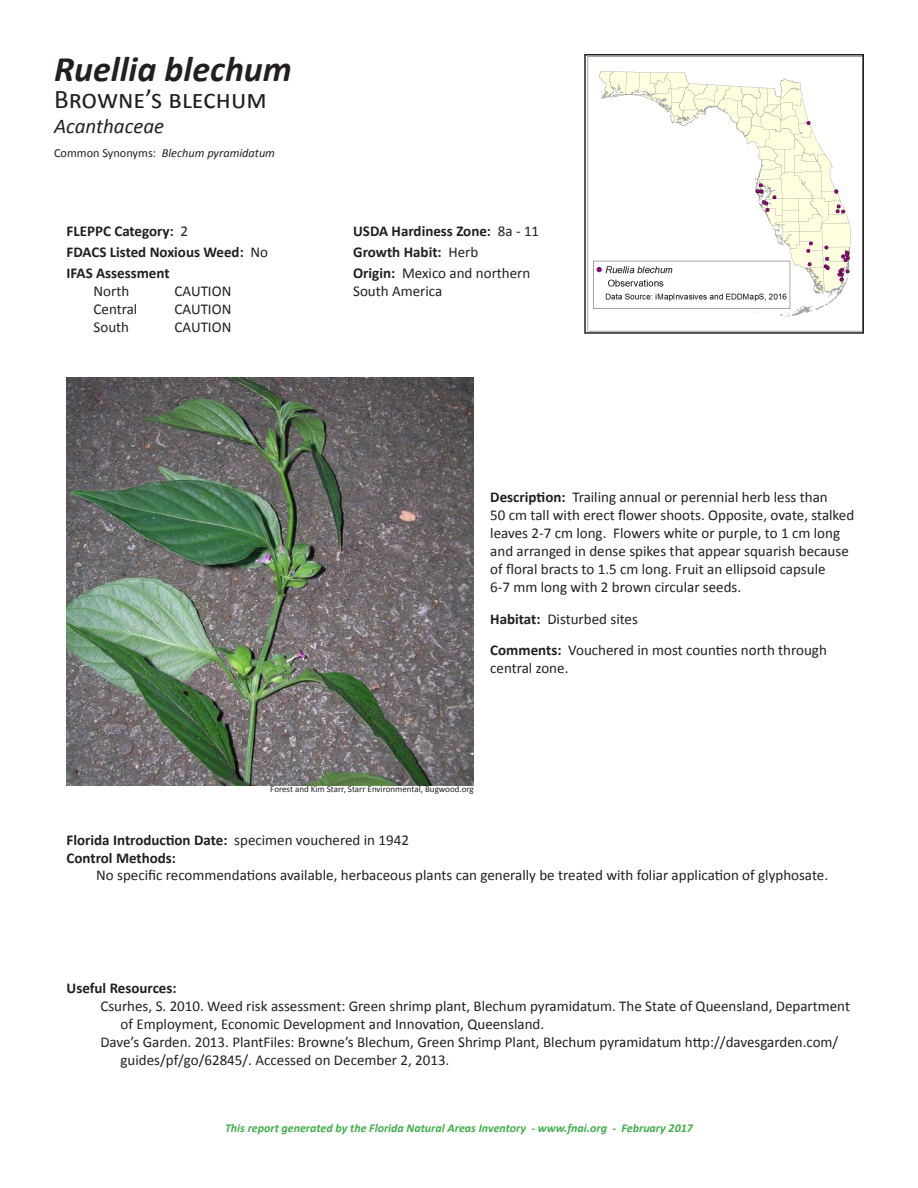
<style>
.page{position:relative;width:918px;height:1188px;background:#fff}
.page>*{position:absolute;margin:0;border:0;box-sizing:border-box;transform-origin:0 0}
.t1{font:italic 700 36px "Calibri";color:#231f20}
.t2{font:27px "Calibri";color:#231f20}
.t3{font:italic 21px "Calibri";color:#231f20}
.t4{font:15px/18px "Calibri";color:#231f20}
.t5{font:700 15px "Calibri";color:#231f20}
.t6{font:italic 12.3px "Calibri";color:#231f20}
.t7{font:italic 700 12px "Calibri";color:#40ae49}
.t8{font:9px "Calibri";color:#231f20}
.s1{font-style:normal}
.s2{font-weight:400}
.s3{font-weight:700}
</style>
<div class="page">
<img style="left:587px;top:57px;width:274px;height:274px">
<div style="left:584px;top:54px;width:280px;height:280px;border:2px solid #231f20"></div>
<img style="left:67px;top:378px;width:407px;height:407px">
<p class="t1" style="left:54px;top:46px;width:239px">Ruellia blechum</p>
<p class="t2" style="left:54px;top:82px;width:214px">Browne’s blechum</p>
<p class="t3" style="left:54px;top:112px;width:112px">Acanthaceae</p>
<p class="t6" style="left:54px;top:144px;width:223px"><span class="s1">Common Synonyms:</span> Blechum pyramidatum</p>
<p class="t5" style="left:67px;top:222px;width:123px">FLEPPC Category: <span class="s2">2</span></p>
<p class="t5" style="left:67px;top:243px;width:203px">FDACS Listed Noxious Weed: <span class="s2">No</span></p>
<p class="t5" style="left:67px;top:264px;width:105px">IFAS Assessment</p>
<p class="t4" style="left:94px;top:282px;width:37px">North</p>
<p class="t4" style="left:175px;top:282px;width:58px">CAUTION</p>
<p class="t4" style="left:94px;top:300px;width:45px">Central</p>
<p class="t4" style="left:175px;top:300px;width:58px">CAUTION</p>
<p class="t4" style="left:94px;top:318px;width:37px">South</p>
<p class="t4" style="left:175px;top:318px;width:58px">CAUTION</p>
<p class="t5" style="left:353px;top:222px;width:188px">USDA Hardiness Zone: <span class="s2">8a - 11</span></p>
<p class="t5" style="left:353px;top:243px;width:127px">Growth Habit: <span class="s2">Herb</span></p>
<p class="t4" style="left:353px;top:264px;width:179px"><span class="s3">Origin:</span> Mexico and northern<br>South America</p>
<p class="t4" style="left:490px;top:488px;width:366px"><span class="s3">Description:</span> Trailing annual or perennial herb less than<br>50 cm tall with erect flower shoots. Opposite, ovate, stalked leaves 2-7 cm long. Flowers white or purple, to 1 cm long and arranged in dense spikes that appear squarish because of floral bracts to 1.5 cm long. Fruit an ellipsoid capsule<br>6-7 mm long with 2 brown circular seeds.</p>
<p class="t4" style="left:490px;top:610px;width:149px"><span class="s3">Habitat:</span> Disturbed sites</p>
<p class="t4" style="left:490px;top:641px;width:338px"><span class="s3">Comments:</span> Vouchered in most counties north through central zone.</p>
<p class="t8" style="left:270px;top:783px;width:205px">Forest and Kim Starr, Starr Environmental, Bugwood.org</p>
<p class="t5" style="left:67px;top:831px;width:344px">Florida Introduction Date: <span class="s2">specimen vouchered in 1942</span></p>
<p class="t5" style="left:67px;top:849px;width:111px">Control Methods:</p>
<p class="t4" style="left:96px;top:866px;width:733px">No specific recommendations available, herbaceous plants can generally be treated with foliar application of glyphosate.</p>
<p class="t5" style="left:67px;top:978px;width:112px">Useful Resources:</p>
<p class="t4" style="left:121px;top:997px;width:731px;text-indent:-20px">Csurhes, S. 2010. Weed risk assessment: Green shrimp plant, Blechum pyramidatum. The State of Queensland, Department of Employment, Economic Development and Innovation, Queensland.</p>
<p class="t4" style="left:121px;top:1033px;width:719px;text-indent:-20px">Dave’s Garden. 2013. PlantFiles: Browne’s Blechum, Green Shrimp Plant, Blechum pyramidatum http://davesgarden.com/ guides/pf/go/62845/. Accessed on December 2, 2013.</p>
<p class="t7" style="left:225px;top:1120px;width:469px">This report generated by the Florida Natural Areas Inventory - www.fnai.org - February 2017</p>
</div>
